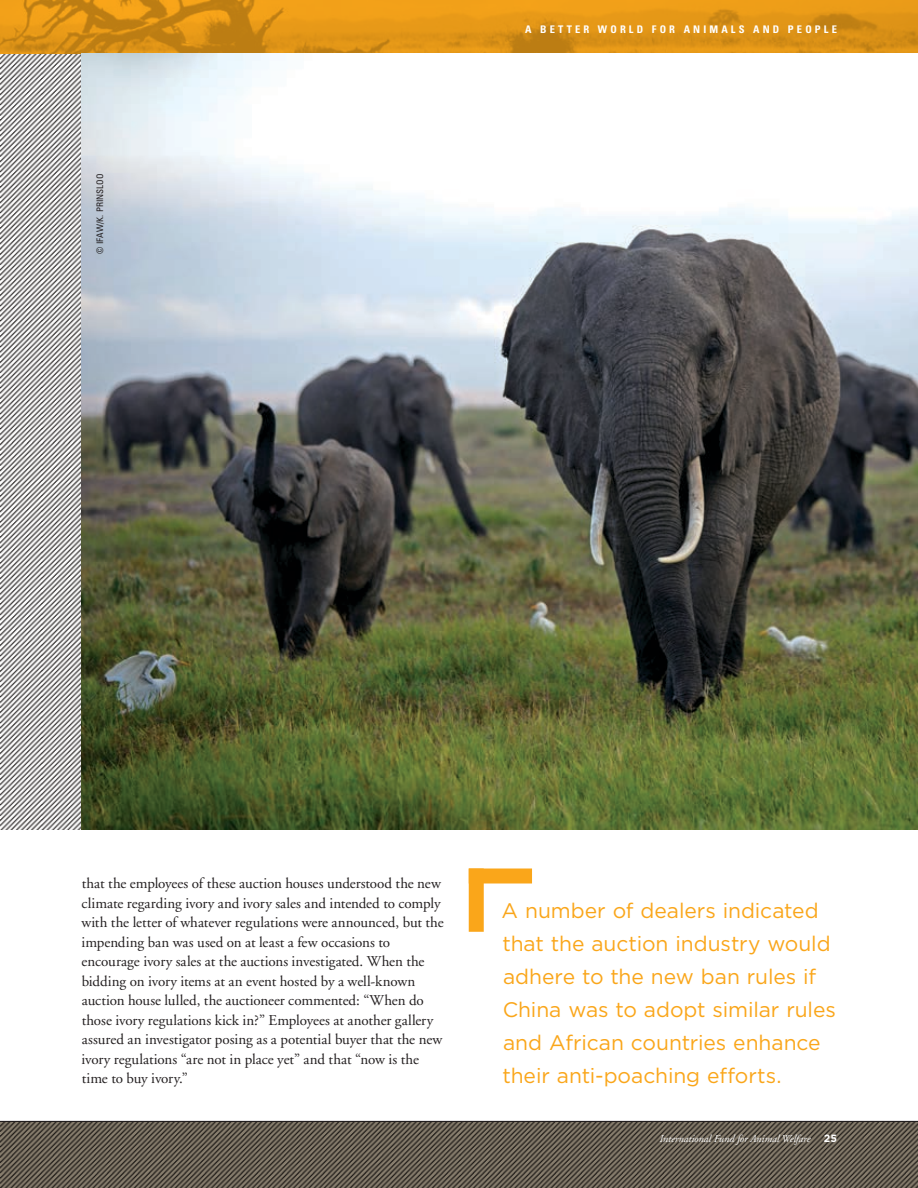
<style>
.page{position:relative;width:918px;height:1188px;background:#fff}
.page>*{position:absolute;margin:0;border:0;box-sizing:border-box;transform-origin:0 0}
.t1{font:21px/33px "Gotham";letter-spacing:-.005em;color:#faa61a}
.t2{font:15px/19.5px "Adobe Garamond";letter-spacing:-.005em;color:#231f20}
.t3{font:italic 10.5px "Adobe Garamond";color:#fff}
.t4{font:700 condensed 10.5px "Univers";letter-spacing:.3em;color:#fff}
.t5{font:700 10.5px "Gotham";color:#fff}
.t6{font:condensed 9px "Univers";color:#231f20}
</style>
<div class="page">
<img style="left:0;top:1122px;width:918px;height:66px">
<hr style="left:0;top:1121px;width:918px;height:1px;background:#231f20">
<img style="left:0;top:0;width:918px;height:830px">
<div style="left:469px;top:868px;width:63px;height:16px;background:#faa61a"></div>
<div style="left:469px;top:869px;width:15px;height:63px;background:#faa61a"></div>
<p class="t6" style="left:94px;top:254px;width:81px;rotate:-90deg">© IFAW/K. PRINSLOO</p>
<p class="t4" style="left:525px;top:22px;width:313px">A BETTER WORLD FOR ANIMALS AND PEOPLE</p>
<p class="t2" style="left:81px;top:874px;width:364px">that the employees of these auction houses understood the new climate regarding ivory and ivory sales and intended to comply with the letter of whatever regulations were announced, but the impending ban was used on at least a few occasions to encourage ivory sales at the auctions investigated. When the bidding on ivory items at an event hosted by a well-known auction house lulled, the auctioneer commented: “When do those ivory regulations kick in?” Employees at another gallery assured an investigator posing as a potential buyer that the new ivory regulations “are not in place yet” and that “now is the time to buy ivory.”</p>
<h1 class="t1" style="left:502px;top:893px;width:336px">A number of dealers indicated that the auction industry would adhere to the new ban rules if<br>China was to adopt similar rules and African countries enhance their anti-poaching efforts.</h1>
<p class="t3" style="left:659px;top:1133px;width:152px">International Fund for Animal Welfare</p>
<p class="t5" style="left:824px;top:1132px;width:15px">25</p>
</div>
